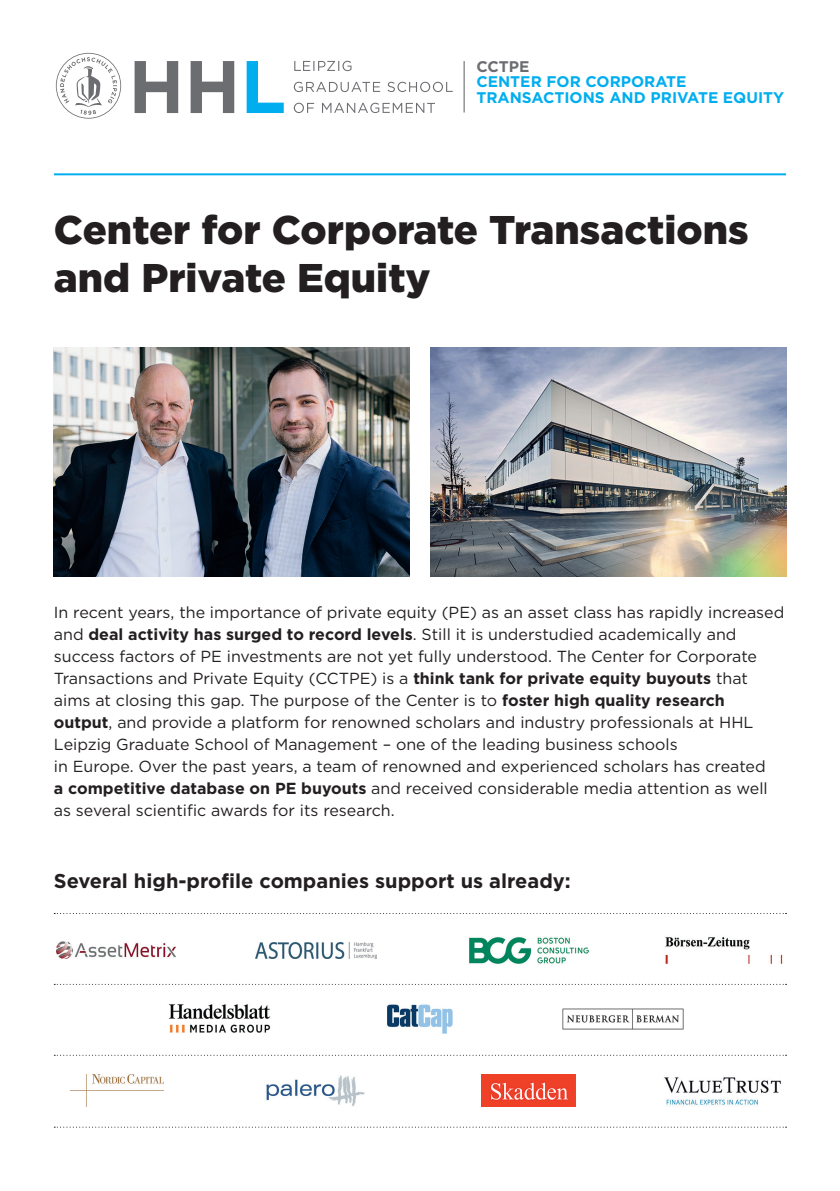
<style>
.page{position:relative;width:840px;height:1191px;background:#fff}
.page>*{position:absolute;margin:0;border:0;box-sizing:border-box;transform-origin:0 0}
.t1{font:900 40px/48px "Gotham";color:#231f20}
.t2{font:700 20px "Gotham";color:#231f20}
.t3{font:16px/22px "Gotham";color:#231f20}
.t4{font:700 15.4px/15.4px "Gotham";color:#00aeef}
.t5{font:700 15.4px "Gotham";color:#6c6d70}
.s1{font-weight:700}
</style>
<div class="page">
<hr style="left:54px;top:173px;width:731px;height:2px;background:#00aeef">
<img style="left:54px;top:347px;width:355px;height:229px">
<svg style="left:293px;top:103px;width:141px;height:10px"></svg>
<svg style="left:293px;top:82px;width:159px;height:10px"></svg>
<svg style="left:294px;top:61px;width:57px;height:10px"></svg>
<svg style="left:246px;top:61px;width:37px;height:52px"></svg>
<svg style="left:134px;top:61px;width:100px;height:52px"></svg>
<svg style="left:56px;top:53px;width:65px;height:66px"></svg>
<hr style="left:463px;top:61px;width:1px;height:51px;background:#6c6d70">
<img style="left:57px;top:942px;width:118px;height:16px">
<img style="left:665px;top:937px;width:117px;height:27px">
<img style="left:469px;top:937px;width:119px;height:27px">
<img style="left:255px;top:942px;width:121px;height:16px">
<img style="left:387px;top:1004px;width:66px;height:30px">
<img style="left:168px;top:1004px;width:103px;height:29px">
<img style="left:562px;top:1008px;width:120px;height:21px">
<img style="left:664px;top:1077px;width:117px;height:28px">
<img style="left:481px;top:1074px;width:94px;height:33px">
<img style="left:266px;top:1075px;width:99px;height:32px">
<img style="left:71px;top:1074px;width:92px;height:33px">
<img style="left:430px;top:347px;width:355px;height:229px">
<svg style="left:54px;top:1054px;width:732px;height:1px"></svg>
<svg style="left:54px;top:1126px;width:732px;height:1px"></svg>
<svg style="left:54px;top:984px;width:732px;height:1px"></svg>
<svg style="left:54px;top:913px;width:732px;height:1px"></svg>
<p class="t5" style="left:476px;top:56px;width:55px">CCTPE</p>
<p class="t4" style="left:476px;top:74px;width:309px">CENTER FOR CORPORATE<br>TRANSACTIONS AND PRIVATE EQUITY</p>
<h1 class="t1" style="left:54px;top:205px;width:695px">Center for Corporate Transactions and Private Equity</h1>
<p class="t3" style="left:54px;top:601px;width:731px">In recent years, the importance of private equity (PE) as an asset class has rapidly increased and <span class="s1">deal activity has surged to record levels</span>. Still it is understudied academically and success factors of PE investments are not yet fully understood. The Center for Corporate Transactions and Private Equity (CCTPE) is a <span class="s1">think tank for private equity buyouts</span> that aims at closing this gap. The purpose of the Center is to <span class="s1">foster high quality research output</span>, and provide a platform for renowned scholars and industry professionals at HHL Leipzig Graduate School of Management – one of the leading business schools<br>in Europe. Over the past years, a team of renowned and experienced scholars has created<br><span class="s1">a competitive database on PE buyouts</span> and received considerable media attention as well as several scientific awards for its research.</p>
<p class="t2" style="left:54px;top:868px;width:518px">Several high-profile companies support us already:</p>
</div>
